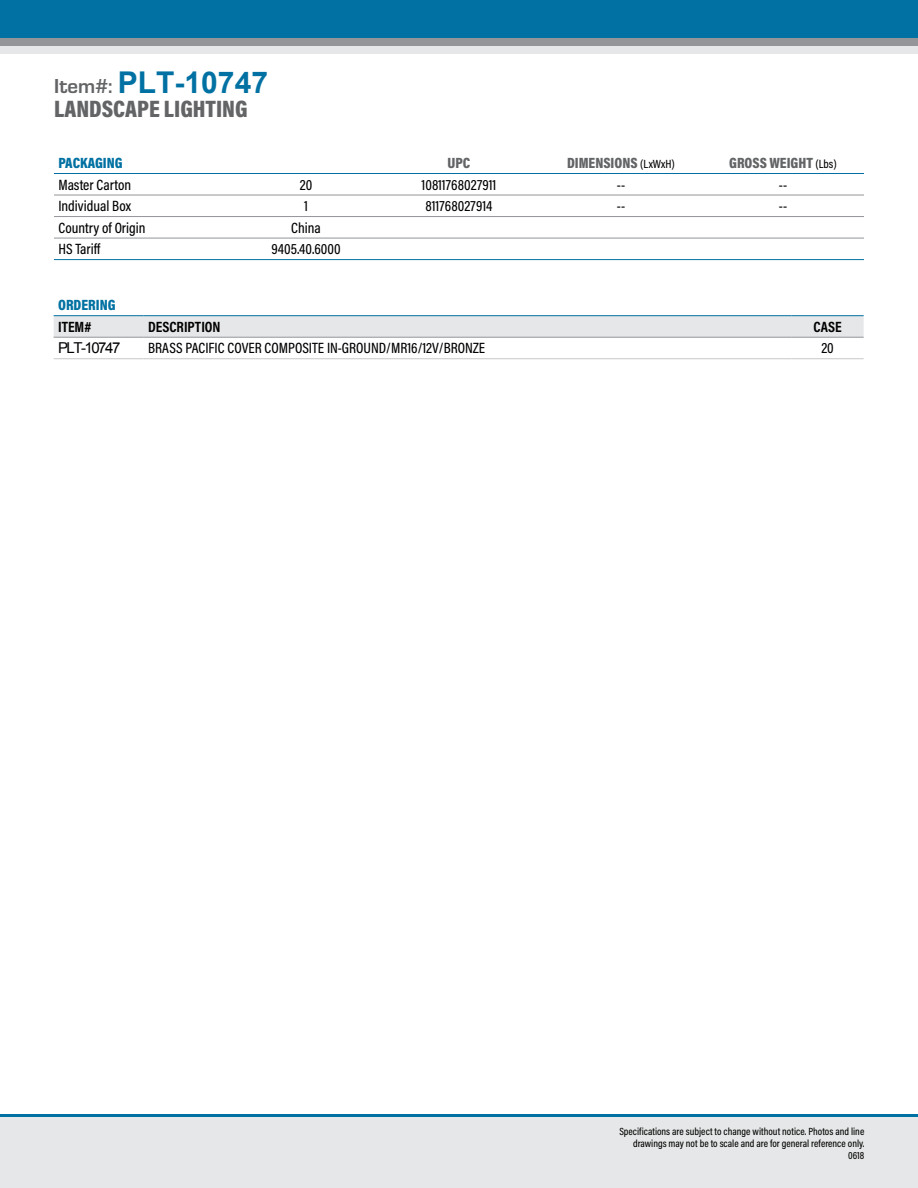
<style>
.page{position:relative;width:918px;height:1188px;background:#fff}
.page>*{position:absolute;margin:0;border:0;box-sizing:border-box;transform-origin:0 0}
.t1{font:700 30px "Arial";color:#0071a2}
.t2{font:900 24px "Acumin Pro Cond";color:#636466}
.t3{font:500 15px "Acumin Pro Cond";color:#000}
.t4{font:900 15px "Acumin Pro Cond";color:#636466}
.t5{font:700 15px "Acumin Pro Cond";color:#000}
.t6{font:900 15px "Acumin Pro Cond";color:#0071a2}
.t7{font:15px "Arial";letter-spacing:-.1em;color:#000}
.t8{font:500 10.5px/12px "Acumin Pro Cond";color:#000;text-align:right}
.s1{font-family:"Eurostile";font-size:21px;color:#636466}
.s2{font-weight:500;font-size:12px;color:#000}
</style>
<div class="page">
<div style="left:0;top:1115px;width:918px;height:73px;background:#e6e7e8"></div>
<div style="left:0;top:36px;width:918px;height:18px;background:#e6e7e8"></div>
<div style="left:0;top:29px;width:918px;height:17px;background:#939598"></div>
<div style="left:0;top:0;width:918px;height:37px;background:#0071a2"></div>
<hr style="left:0;top:1114px;width:918px;height:3px;background:#0071a2">
<hr style="left:54px;top:195px;width:180px;height:1px;background:#939598">
<hr style="left:234px;top:195px;width:144px;height:1px;background:#939598">
<hr style="left:378px;top:195px;width:162px;height:1px;background:#939598">
<hr style="left:540px;top:195px;width:162px;height:1px;background:#939598">
<hr style="left:702px;top:195px;width:162px;height:1px;background:#939598">
<hr style="left:54px;top:173px;width:180px;height:1px;background:#0071a2">
<hr style="left:234px;top:173px;width:144px;height:1px;background:#0071a2">
<hr style="left:378px;top:173px;width:162px;height:1px;background:#0071a2">
<hr style="left:540px;top:173px;width:162px;height:1px;background:#0071a2">
<hr style="left:702px;top:173px;width:162px;height:1px;background:#0071a2">
<hr style="left:54px;top:216px;width:180px;height:1px;background:#939598">
<hr style="left:234px;top:216px;width:144px;height:1px;background:#939598">
<hr style="left:378px;top:216px;width:162px;height:1px;background:#939598">
<hr style="left:540px;top:216px;width:162px;height:1px;background:#939598">
<hr style="left:702px;top:216px;width:162px;height:1px;background:#939598">
<hr style="left:54px;top:238px;width:180px;height:1px;background:#939598">
<hr style="left:234px;top:238px;width:144px;height:1px;background:#939598">
<hr style="left:378px;top:238px;width:162px;height:1px;background:#939598">
<hr style="left:540px;top:238px;width:162px;height:1px;background:#939598">
<hr style="left:702px;top:238px;width:162px;height:1px;background:#939598">
<hr style="left:54px;top:259px;width:180px;height:1px;background:#0071a2">
<hr style="left:234px;top:259px;width:144px;height:1px;background:#0071a2">
<hr style="left:378px;top:259px;width:162px;height:1px;background:#0071a2">
<hr style="left:540px;top:259px;width:162px;height:1px;background:#0071a2">
<hr style="left:702px;top:259px;width:162px;height:1px;background:#0071a2">
<svg style="left:54px;top:316px;width:810px;height:21px;background:#e2e4e6"></svg>
<hr style="left:54px;top:315px;width:90px;height:1px;background:#0071a2">
<hr style="left:144px;top:315px;width:648px;height:1px;background:#0071a2">
<hr style="left:792px;top:315px;width:72px;height:1px;background:#0071a2">
<hr style="left:54px;top:337px;width:90px;height:1px;background:#939598">
<hr style="left:144px;top:337px;width:648px;height:1px;background:#939598">
<hr style="left:792px;top:337px;width:72px;height:1px;background:#939598">
<hr style="left:54px;top:358px;width:90px;height:1px;background:#c7c8ca">
<hr style="left:144px;top:358px;width:648px;height:1px;background:#c7c8ca">
<hr style="left:792px;top:358px;width:72px;height:1px;background:#c7c8ca">
<p class="t1" style="left:54px;top:63px;width:215px"><span class="s1">Item#:</span> PLT-10747</p>
<p class="t2" style="left:54px;top:93px;width:195px">LANDSCAPE LIGHTING</p>
<p class="t6" style="left:58px;top:153px;width:66px">PACKAGING</p>
<p class="t4" style="left:448px;top:153px;width:24px">UPC</p>
<p class="t4" style="left:567px;top:153px;width:109px">DIMENSIONS <span class="s2">(LxWxH)</span></p>
<p class="t4" style="left:729px;top:153px;width:109px">GROSS WEIGHT <span class="s2">(Lbs)</span></p>
<p class="t3" style="left:58px;top:175px;width:74px">Master Carton</p>
<p class="t3" style="left:300px;top:175px;width:14px">20</p>
<p class="t3" style="left:422px;top:175px;width:76px">10811768027911</p>
<p class="t3" style="left:617px;top:175px;width:10px">--</p>
<p class="t3" style="left:779px;top:175px;width:10px">--</p>
<p class="t3" style="left:58px;top:196px;width:74px">Individual Box</p>
<p class="t3" style="left:304px;top:196px;width:5px">1</p>
<p class="t3" style="left:426px;top:196px;width:68px">811768027914</p>
<p class="t3" style="left:617px;top:196px;width:10px">--</p>
<p class="t3" style="left:779px;top:196px;width:10px">--</p>
<p class="t3" style="left:59px;top:218px;width:88px">Country of Origin</p>
<p class="t3" style="left:291px;top:218px;width:31px">China</p>
<p class="t3" style="left:59px;top:239px;width:43px">HS Tariff</p>
<p class="t3" style="left:271px;top:239px;width:71px">9405.40.6000</p>
<p class="t6" style="left:58px;top:295px;width:59px">ORDERING</p>
<p class="t5" style="left:58px;top:317px;width:35px">ITEM#</p>
<p class="t5" style="left:148px;top:317px;width:74px">DESCRIPTION</p>
<p class="t5" style="left:813px;top:317px;width:30px">CASE</p>
<p class="t7" style="left:58px;top:338px;width:64px">PLT-10747</p>
<p class="t3" style="left:148px;top:339px;width:339px">BRASS PACIFIC COVER COMPOSITE IN-GROUND/MR16/12V/BRONZE</p>
<p class="t3" style="left:821px;top:339px;width:14px">20</p>
<p class="t8" style="left:619px;top:1125px;width:246px">Specifications are subject to change without notice. Photos and line drawings may not be to scale and are for general reference only.<br>0618</p>
</div>
